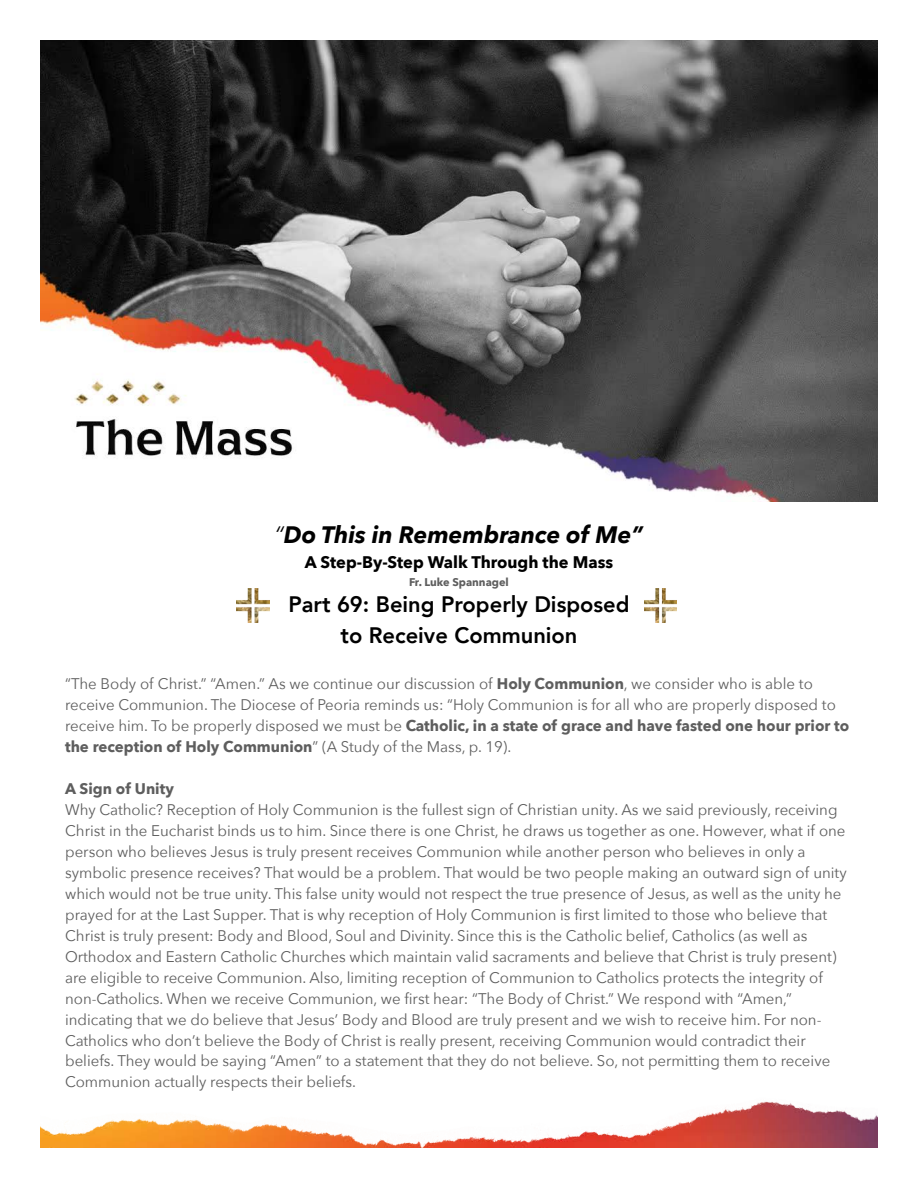
<style>
.page{position:relative;width:918px;height:1188px;background:#fff}
.page>*{position:absolute;margin:0;border:0;box-sizing:border-box;transform-origin:0 0}
.t1{font:italic 700 23.7px "Avenir Next";color:#000}
.t2{font:800 22.35px/30.8px "Avenir";color:#000;text-align:center}
.t3{font:700 16.8px "Avenir Next";color:#000}
.t4{font:15.3px/21px "Avenir Next";color:#5e5e5e}
.t5{font:700 11.25px "Avenir Next";color:#5e5e5e}
.s1{font-weight:400}
.s2{font-weight:700}
</style>
<div class="page">
<img style="left:40px;top:1101px;width:838px;height:47px">
<img style="left:644px;top:589px;width:33px;height:33px">
<img style="left:237px;top:589px;width:32px;height:33px">
<img style="left:40px;top:40px;width:838px;height:462px">
<p class="t1" style="left:275px;top:515px;width:370px"><span class="s1">“</span>Do This in Remembrance of Me”</p>
<p class="t3" style="left:305px;top:548px;width:310px">A Step-By-Step Walk Through the Mass</p>
<p class="t5" style="left:409px;top:572px;width:101px">Fr. Luke Spannagel</p>
<p class="t2" style="left:288px;top:589px;width:343px">Part 69: Being Properly Disposed to Receive Communion</p>
<p class="t4" style="left:65px;top:673px;width:786px">“The Body of Christ.” “Amen.” As we continue our discussion of <span class="s2">Holy Communion</span>, we consider who is able to receive Communion. The Diocese of Peoria reminds us: “Holy Communion is for all who are properly disposed to receive him. To be properly disposed we must be <span class="s2">Catholic, in a state of grace and have fasted one hour prior to the reception of Holy Communion</span>” (A Study of the Mass, p. 19).</p>
<p class="t4" style="left:65px;top:777px;width:783px"><span class="s2">A Sign of Unity<br></span>Why Catholic? Reception of Holy Communion is the fullest sign of Christian unity. As we said previously, receiving Christ in the Eucharist binds us to him. Since there is one Christ, he draws us together as one. However, what if one person who believes Jesus is truly present receives Communion while another person who believes in only a symbolic presence receives? That would be a problem. That would be two people making an outward sign of unity which would not be true unity. This false unity would not respect the true presence of Jesus, as well as the unity he prayed for at the Last Supper. That is why reception of Holy Communion is first limited to those who believe that Christ is truly present: Body and Blood, Soul and Divinity. Since this is the Catholic belief, Catholics (as well as Orthodox and Eastern Catholic Churches which maintain valid sacraments and believe that Christ is truly present) are eligible to receive Communion. Also, limiting reception of Communion to Catholics protects the integrity of non-Catholics. When we receive Communion, we first hear: “The Body of Christ.” We respond with “Amen,” indicating that we do believe that Jesus’ Body and Blood are truly present and we wish to receive him. For non-Catholics who don’t believe the Body of Christ is really present, receiving Communion would contradict their beliefs. They would be saying “Amen” to a statement that they do not believe. So, not permitting them to receive Communion actually respects their beliefs.</p>
</div>
